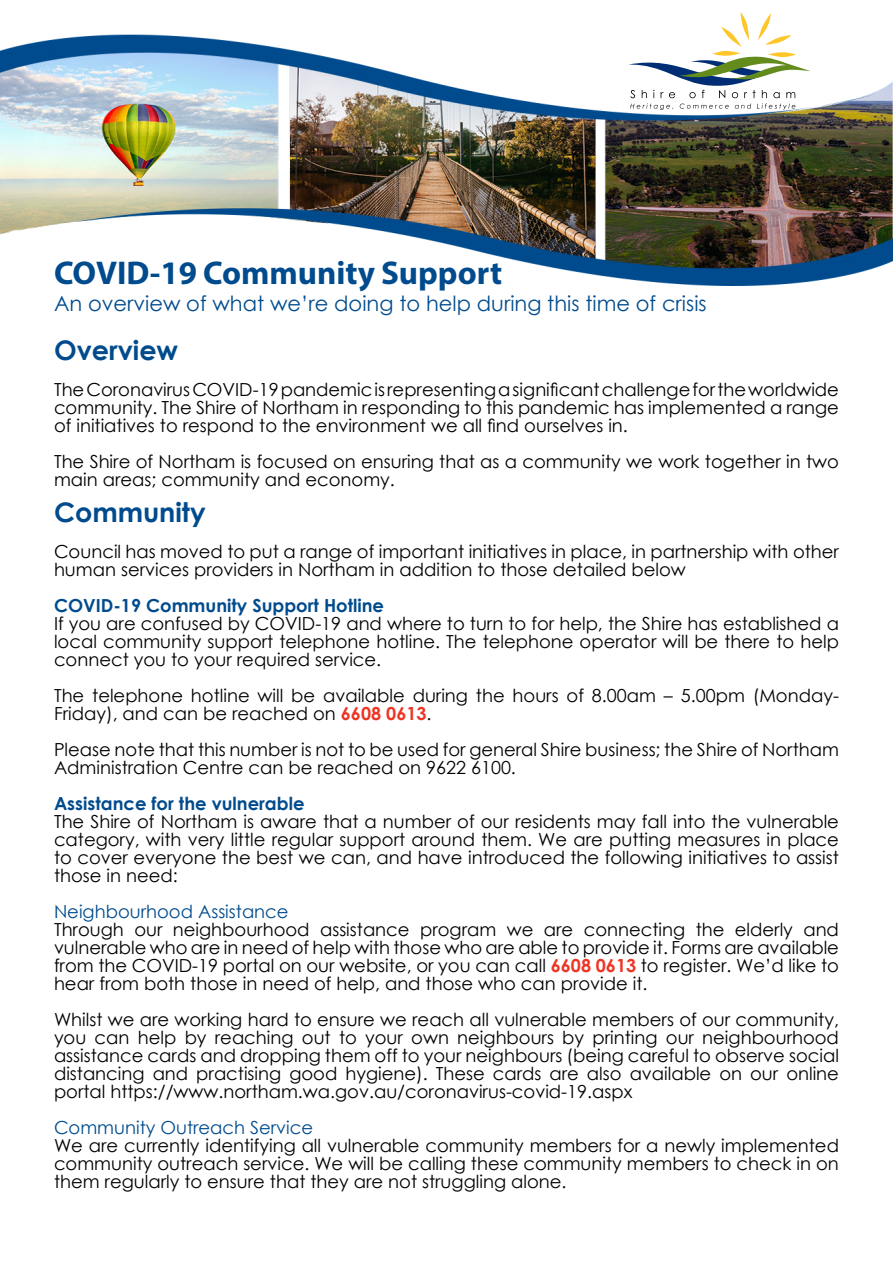
<style>
.page{position:relative;width:893px;height:1263px;background:#fff}
.page>*{position:absolute;margin:0;border:0;box-sizing:border-box;transform-origin:0 0}
.t1{font:700 33px "Myriad Pro";color:#004b8d}
.Paragraph_Style_1{font:700 27px "Century Gothic";color:#004b8d}
.t2{font:21px "Century Gothic";color:#004b8d}
.Paragraph_Style_1-2{font:18px/18px "Century Gothic";color:#000;text-align:justify}
.Paragraph_Style_1-3{font:700 18px "Century Gothic";color:#004b8d}
.Paragraph_Style_1-4{font:18px "Century Gothic";color:#004b8d}
.s1{font-weight:700;color:#ee3524}
</style>
<div class="page">
<img style="left:0;top:34px;width:893px;height:251px">
<svg style="left:628px;top:12px;width:183px;height:98px"></svg>
<p class="t1" style="left:54px;top:251px;width:450px">COVID-19 Community Support</p>
<p class="t2" style="left:54px;top:289px;width:654px">An overview of what we’re doing to help during this time of crisis</p>
<p class="Paragraph_Style_1" style="left:54px;top:330px;width:126px">Overview</p>
<p class="Paragraph_Style_1-2" style="left:54px;top:380px;width:786px">The Coronavirus COVID-19 pandemic is representing a significant challenge for the worldwide community. The Shire of Northam in responding to this pandemic has implemented a range of initiatives to respond to the environment we all find ourselves in.</p>
<p class="Paragraph_Style_1-2" style="left:54px;top:452px;width:786px">The Shire of Northam is focused on ensuring that as a community we work together in two main areas; community and economy.</p>
<p class="Paragraph_Style_1" style="left:54px;top:492px;width:153px">Community</p>
<p class="Paragraph_Style_1-2" style="left:54px;top:542px;width:786px">Council has moved to put a range of important initiatives in place, in partnership with other human services providers in Northam in addition to those detailed below</p>
<p class="Paragraph_Style_1-3" style="left:54px;top:592px;width:332px">COVID-19 Community Support Hotline</p>
<p class="Paragraph_Style_1-2" style="left:54px;top:614px;width:786px">If you are confused by COVID-19 and where to turn to for help, the Shire has established a local community support telephone hotline. The telephone operator will be there to help connect you to your required service.</p>
<p class="Paragraph_Style_1-2" style="left:54px;top:686px;width:786px">The telephone hotline will be available during the hours of 8.00am – 5.00pm (Monday-<br>Friday), and can be reached on <span class="s1">6608 0613</span>.</p>
<p class="Paragraph_Style_1-2" style="left:54px;top:740px;width:786px">Please note that this number is not to be used for general Shire business; the Shire of Northam<br>Administration Centre can be reached on 9622 6100.</p>
<p class="Paragraph_Style_1-3" style="left:54px;top:790px;width:252px">Assistance for the vulnerable</p>
<p class="Paragraph_Style_1-2" style="left:54px;top:812px;width:786px">The Shire of Northam is aware that a number of our residents may fall into the vulnerable category, with very little regular support around them. We are putting measures in place to cover everyone the best we can, and have introduced the following initiatives to assist those in need:</p>
<p class="Paragraph_Style_1-4" style="left:54px;top:899px;width:236px">Neighbourhood Assistance</p>
<p class="Paragraph_Style_1-2" style="left:54px;top:920px;width:786px">Through our neighbourhood assistance program we are connecting the elderly and vulnerable who are in need of help with those who are able to provide it. Forms are available from the COVID-19 portal on our website, or you can call <span class="s1">6608 0613</span> to register. We’d like to hear from both those in need of help, and those who can provide it.</p>
<p class="Paragraph_Style_1-2" style="left:54px;top:1010px;width:786px">Whilst we are working hard to ensure we reach all vulnerable members of our community, you can help by reaching out to your own neighbours by printing our neighbourhood assistance cards and dropping them off to your neighbours (being careful to observe social distancing and practising good hygiene). These cards are also available on our online portal https://www.northam.wa.gov.au/coronavirus-covid-19.aspx</p>
<p class="Paragraph_Style_1-4" style="left:54px;top:1115px;width:261px">Community Outreach Service</p>
<p class="Paragraph_Style_1-2" style="left:54px;top:1136px;width:786px">We are currently identifying all vulnerable community members for a newly implemented community outreach service. We will be calling these community members to check in on them regularly to ensure that they are not struggling alone.</p>
</div>
